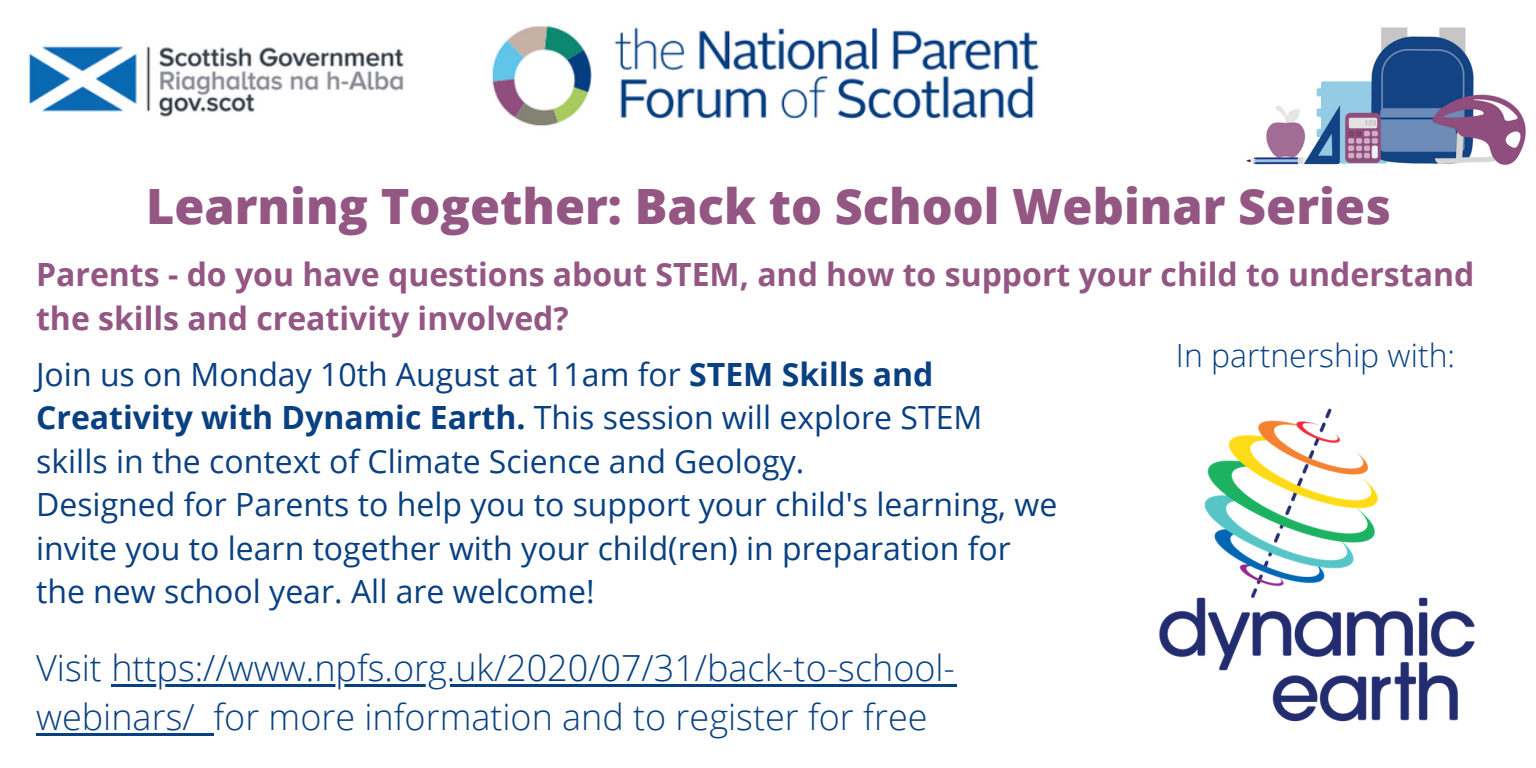
<style>
.page{position:relative;width:1536px;height:768px;background:#fff}
.page>*{position:absolute;margin:0;border:0;box-sizing:border-box;transform-origin:0 0}
.t1{font:800 48.6px "Open Sans";color:#945683}
.t2{font:300 36px/49.6px "Open Sans";color:#084082}
.t3{font:32px/43.6px "Open Sans";color:#084082}
.t4{font:700 32px/43.6px "Open Sans";color:#945683}
.t5{font:300 32px "Open Sans";color:#084082}
.s1{font-weight:700}
</style>
<div class="page">
<img style="left:28px;top:46px;width:376px;height:71px">
<img style="left:1246px;top:27px;width:280px;height:139px">
<img style="left:492px;top:26px;width:547px;height:100px">
<img style="left:1159px;top:408px;width:316px;height:314px">
<hr style="left:111px;top:684px;width:845px;height:3px;background:#084082">
<hr style="left:36px;top:733px;width:159px;height:3px;background:#084082">
<hr style="left:195px;top:733px;width:19px;height:3px;background:#084082">
<h1 class="t1" style="left:146px;top:172px;width:1247px">Learning Together: Back to School Webinar Series</h1>
<p class="t4" style="left:36px;top:252px;width:1440px">Parents - do you have questions about STEM, and how to support your child to understand the skills and creativity involved?</p>
<p class="t3" style="left:36px;top:351px;width:1023px">Join us on Monday 10th August at 11am for <span class="s1">STEM Skills and Creativity with Dynamic Earth.</span> This session will explore STEM skills in the context of Climate Science and Geology.<br>Designed for Parents to help you to support your child's learning, we invite you to learn together with your child(ren) in preparation for the new school year. All are welcome!</p>
<p class="t2" style="left:36px;top:642px;width:921px">Visit https://www.npfs.org.uk/2020/07/31/back-to-school&shy;webinars/ for more information and to register for free</p>
<p class="t5" style="left:1176px;top:333px;width:281px">In partnership with:</p>
</div>
